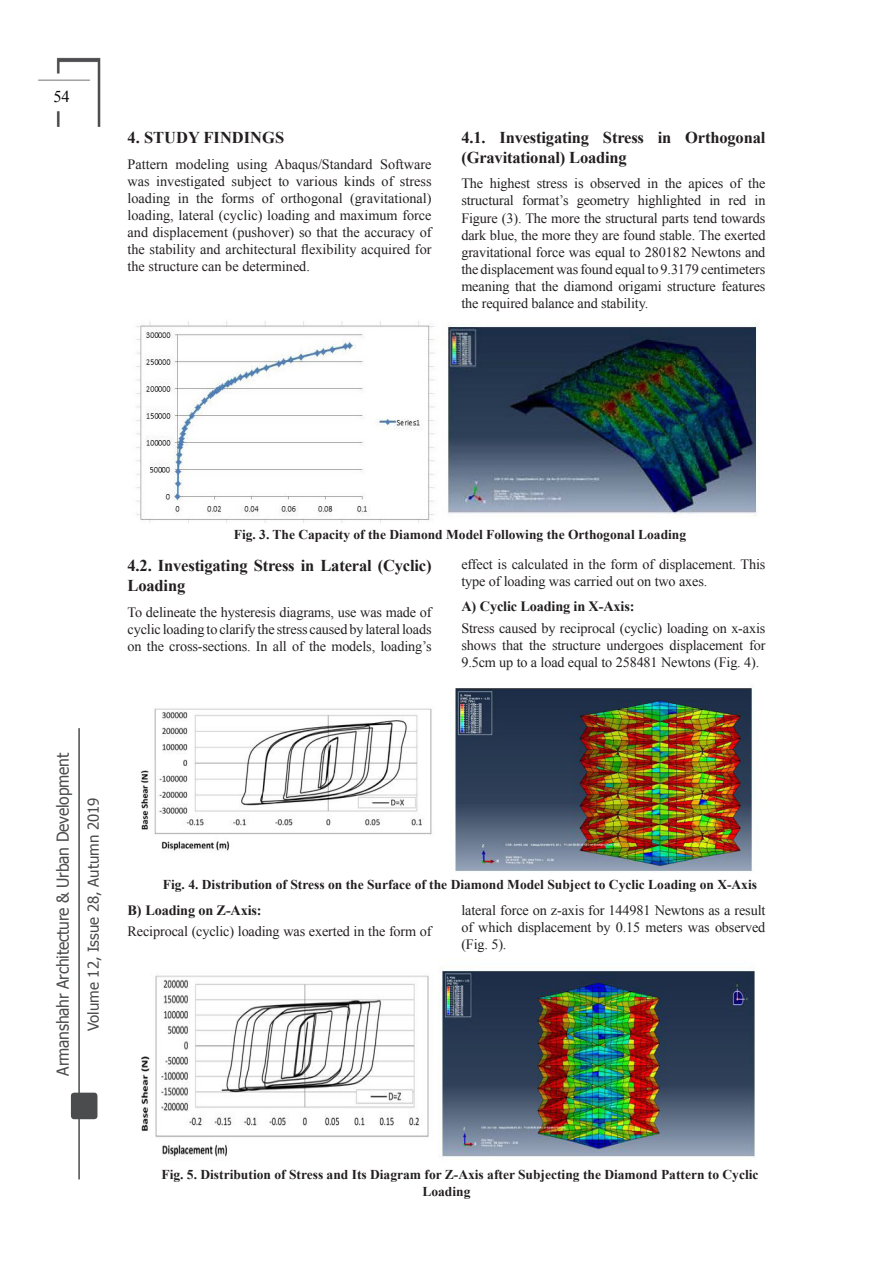
<style>
.page{position:relative;width:893px;height:1263px;background:#fff}
.page>*{position:absolute;margin:0;border:0;box-sizing:border-box;transform-origin:0 0}
.Titr_2{font:700 16.5px/19.8px "Times New Roman";letter-spacing:-.01em;color:#231f20}
.t1{font:16.5px "Tahoma";letter-spacing:-.01em;color:#4b4c4d;scale:.95 1}
.Titr_1{font:700 16.5px "Times New Roman";color:#231f20}
.t2{font:16.5px "Times New Roman";color:#040503}
.t3{font:15px "Tahoma";color:#4b4c4d}
.Text{font:14.25px/17.1px "Times New Roman";letter-spacing:-.01em;color:#231f20;text-align:justify}
.Text-2{font:700 14.25px "Times New Roman";letter-spacing:-.01em;color:#231f20}
.Picture_Description{font:700 13.5px/16.2px "Times New Roman";color:#231f20}
.s1{color:#fff}
</style>
<div class="page">
<img style="left:38px;top:57px;width:63px;height:70px">
<div style="left:71px;top:1093px;width:26px;height:26px;background:#4b4c4d;border-radius:3px"></div>
<hr style="left:78px;top:729px;width:2px;height:450px;background:#4b4c4d">
<img style="left:135px;top:321px;width:622px;height:202px">
<img style="left:140px;top:688px;width:612px;height:183px">
<img style="left:141px;top:967px;width:614px;height:192px">
<p class="t2" style="left:53px;top:86px;width:18px">54</p>
<p class="Titr_1" style="left:128px;top:126px;width:158px">4. STUDY FINDINGS</p>
<p class="Text" style="left:128px;top:155px;width:306px">Pattern modeling using Abaqus/Standard Software was investigated subject to various kinds of stress loading in the forms of orthogonal (gravitational) loading, lateral (cyclic) loading and maximum force and displacement (pushover) so that the accuracy of the stability and architectural flexibility acquired for the structure can be determined.</p>
<p class="Titr_2" style="left:461px;top:127px;width:305px">4.1. Investigating Stress in Orthogonal (Gravitational) Loading</p>
<p class="Text" style="left:461px;top:175px;width:306px">The highest stress is observed in the apices of the structural format’s geometry highlighted in red in Figure (3). The more the structural parts tend towards dark blue, the more they are found stable. The exerted gravitational force was equal to 280182 Newtons and the displacement was found equal to 9.3179 centimeters meaning that the diamond origami structure features the required balance and stability.</p>
<p class="Picture_Description" style="left:234px;top:526px;width:454px">Fig. 3. The Capacity of the Diamond Model Following the Orthogonal Loading</p>
<p class="Titr_2" style="left:128px;top:555px;width:306px">4.2. Investigating Stress in Lateral (Cyclic)<br>Loading</p>
<p class="Text" style="left:128px;top:603px;width:306px">To delineate the hysteresis diagrams, use was made of cyclic loading to clarify the stress caused by lateral loads on the cross-sections. In all of the models, loading’s</p>
<p class="Text" style="left:461px;top:555px;width:306px">effect is calculated in the form of displacement. This type of loading was carried out on two axes.</p>
<p class="Text-2" style="left:461px;top:597px;width:175px">A)<span class="s1">i</span>Cyclic Loading in X-Axis:</p>
<p class="Text" style="left:461px;top:619px;width:306px">Stress caused by reciprocal (cyclic) loading on x-axis shows that the structure undergoes displacement for 9.5cm up to a load equal to 258481 Newtons (Fig. 4).</p>
<p class="t1" style="left:52px;top:1076px;width:341px;rotate:-90deg">Armanshahr Architecture &amp; Urban Development</p>
<p class="t3" style="left:83px;top:1031px;width:235px;rotate:-90deg">Volume 12, Issue 28, Autumn 2019</p>
<p class="Picture_Description" style="left:163px;top:876px;width:596px">Fig. 4. Distribution of Stress on the Surface of the Diamond Model Subject to Cyclic Loading on X-Axis</p>
<p class="Text-2" style="left:128px;top:900px;width:136px">B)<span class="s1">i</span>Loading on Z-Axis:</p>
<p class="Text" style="left:128px;top:922px;width:306px">Reciprocal (cyclic) loading was exerted in the form of</p>
<p class="Text" style="left:461px;top:901px;width:306px">lateral force on z-axis for 144981 Newtons as a result of which displacement by 0.15 meters was observed (Fig. 5).</p>
<p class="Picture_Description" style="left:422px;top:1166px;width:337px;text-indent:-261px">Fig. 5. Distribution of Stress and Its Diagram for Z-Axis after Subjecting the Diamond Pattern to Cyclic<br>Loading</p>
</div>
